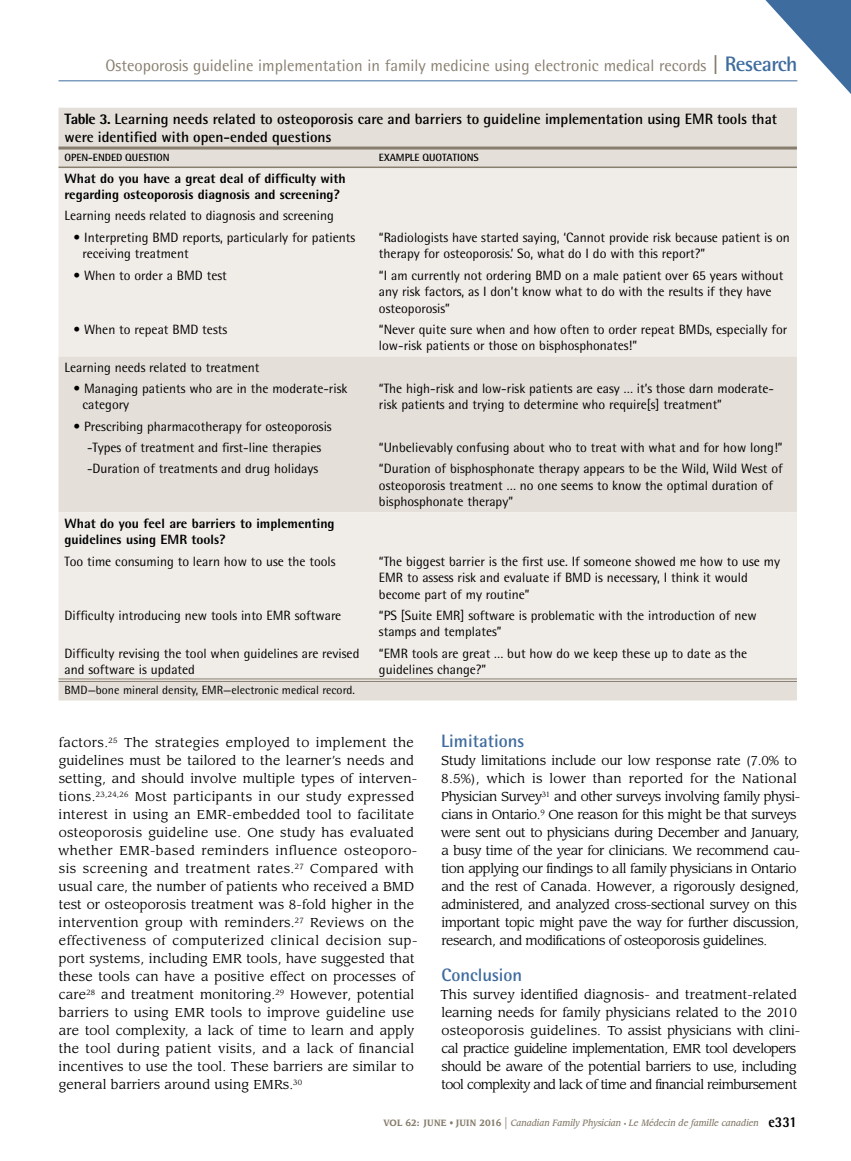
<style>
.page{position:relative;width:851px;height:1161px;background:#fff}
.page>*{position:absolute;margin:0;border:0;box-sizing:border-box;transform-origin:0 0}
.t1{font:700 18px "Rotis Semi Sans Std";color:#3f6c9f}
.t2{font:16.5px "Rotis Semi Sans Std";color:#887e6e}
.t3{font:700 15px/18px "Rotis Semi Sans Std";color:#000}
.t4{font:13.5px/16.5px "Rotis Semi Sans Std";color:#000}
.t5{font:800 13.5px/16.5px "Rotis Semi Sans Std";color:#000}
.t6{font:12.75px/18px "Leawood Std";letter-spacing:.01em;color:#000}
.t7{font:12.75px/18px "Leawood Std";letter-spacing:-.03em;color:#000}
.t8{font:12.75px/18px "Leawood Std";letter-spacing:-.025em;color:#000}
.t9{font:12px "Rotis Semi Sans Std";color:#000}
.t10{font:700 10.5px "Rotis Semi Sans Std";color:#000}
.t11{font:italic 500 9px "Leawood Std";color:#887e6e;scale:.9 1}
.s1{font-weight:700;font-size:21px}
.s2{font-weight:700;font-size:21px;color:#3f6c9f}
.s3{font-weight:800}
.s4{font-weight:700;font-style:normal}
.s5{font-weight:400;font-style:normal}
.s6{font-weight:400;font-style:normal;font-size:15px}
.s7{font-style:normal;font-size:6px}
.s8{font-family:"Rotis Semi Sans Std";font-weight:800;font-style:normal;font-size:15px;color:#000}
</style>
<div class="page">
<hr style="left:58px;top:80px;width:739px;height:1px;background:#3f6c9f">
<svg style="left:729px;top:0;width:121px;height:127px"></svg>
<div style="left:58px;top:108px;width:738px;height:592px;background:#e4dfd9"></div>
<svg style="left:58px;top:168px;width:738px;height:511px;background:#ece8e4"></svg>
<hr style="left:58px;top:147px;width:315px;height:3px;background:#887e6e">
<hr style="left:373px;top:147px;width:423px;height:3px;background:#887e6e">
<hr style="left:58px;top:167px;width:315px;height:1px;background:#887e6e">
<hr style="left:373px;top:167px;width:423px;height:1px;background:#887e6e">
<hr style="left:58px;top:679px;width:315px;height:1px;background:#887e6e">
<hr style="left:58px;top:681px;width:315px;height:1px;background:#887e6e">
<hr style="left:373px;top:679px;width:423px;height:1px;background:#887e6e">
<hr style="left:373px;top:681px;width:423px;height:1px;background:#887e6e">
<p class="t2" style="left:105px;top:56px;width:693px">Osteoporosis guideline implementation in family medicine using electronic medical records <span class="s1">|</span> <span class="s2">Research</span></p>
<p class="t3" style="left:64px;top:110px;width:714px"><span class="s3">Table 3.</span> Learning needs related to osteoporosis care and barriers to guideline implementation using EMR tools that were identified with open-ended questions</p>
<p class="t10" style="left:64px;top:151px;width:107px">OPEN-ENDED QUESTION</p>
<p class="t10" style="left:379px;top:151px;width:101px">EXAMPLE QUOTATIONS</p>
<p class="t5" style="left:64px;top:170px;width:283px">What do you have a great deal of difficulty with regarding osteoporosis diagnosis and screening?</p>
<p class="t4" style="left:64px;top:207px;width:271px">Learning needs related to diagnosis and screening</p>
<p class="t4" style="left:83px;top:229px;width:274px;text-indent:-9px">• Interpreting BMD reports, particularly for patients receiving treatment</p>
<p class="t4" style="left:379px;top:229px;width:412px">“Radiologists have started saying, ‘Cannot provide risk because patient is on therapy for osteoporosis.’ So, what do I do with this report?”</p>
<p class="t4" style="left:74px;top:267px;width:155px">• When to order a BMD test</p>
<p class="t4" style="left:379px;top:267px;width:406px">“I am currently not ordering BMD on a male patient over 65 years without any risk factors, as I don’t know what to do with the results if they have osteoporosis”</p>
<p class="t4" style="left:74px;top:321px;width:155px">• When to repeat BMD tests</p>
<p class="t4" style="left:379px;top:321px;width:410px">“Never quite sure when and how often to order repeat BMDs, especially for low-risk patients or those on bisphosphonates!”</p>
<p class="t4" style="left:64px;top:359px;width:196px">Learning needs related to treatment</p>
<p class="t4" style="left:83px;top:380px;width:266px;text-indent:-9px">• Managing patients who are in the moderate-risk category</p>
<p class="t4" style="left:379px;top:380px;width:396px">“The high-risk and low-risk patients are easy … it’s those darn moderate&shy;risk patients and trying to determine who require[s] treatment”</p>
<p class="t4" style="left:74px;top:415px;width:260px;line-height:21.3px;text-align:center">• Prescribing pharmacotherapy for osteoporosis -Types of treatment and first-line therapies</p>
<p class="t4" style="left:379px;top:439px;width:405px">“Unbelievably confusing about who to treat with what and for how long!”</p>
<p class="t4" style="left:87px;top:461px;width:233px">-Duration of treatments and drug holidays</p>
<p class="t4" style="left:379px;top:461px;width:405px">“Duration of bisphosphonate therapy appears to be the Wild, Wild West of osteoporosis treatment … no one seems to know the optimal duration of bisphosphonate therapy”</p>
<p class="t5" style="left:64px;top:515px;width:271px">What do you feel are barriers to implementing guidelines using EMR tools?</p>
<p class="t4" style="left:64px;top:553px;width:272px">Too time consuming to learn how to use the tools</p>
<p class="t4" style="left:379px;top:553px;width:402px">“The biggest barrier is the first use. If someone showed me how to use my<br>EMR to assess risk and evaluate if BMD is necessary, I think it would become part of my routine”</p>
<p class="t4" style="left:64px;top:607px;width:278px">Difficulty introducing new tools into EMR software</p>
<p class="t4" style="left:379px;top:607px;width:379px">“PS [Suite EMR] software is problematic with the introduction of new stamps and templates”</p>
<p class="t4" style="left:64px;top:645px;width:296px">Difficulty revising the tool when guidelines are revised and software is updated</p>
<p class="t4" style="left:379px;top:645px;width:370px">“EMR tools are great … but how do we keep these up to date as the guidelines change?”</p>
<p class="t9" style="left:64px;top:683px;width:292px">BMD—bone mineral density, EMR—electronic medical record.</p>
<p class="t6" style="left:58px;top:734px;width:361px">factors.<sup>25</sup> The strategies employed to implement the guidelines must be tailored to the learner’s needs and setting, and should involve multiple types of interven&shy;tions.<sup>23,24,26</sup> Most participants in our study expressed interest in using an EMR-embedded tool to facilitate osteoporosis guideline use. One study has evaluated whether EMR-based reminders influence osteoporo&shy;sis screening and treatment rates.<sup>27</sup> Compared with usual care, the number of patients who received a BMD test or osteoporosis treatment was 8-fold higher in the intervention group with reminders.<sup>27</sup> Reviews on the effectiveness of computerized clinical decision sup&shy;port systems, including EMR tools, have suggested that these tools can have a positive effect on processes of care<sup>28</sup> and treatment monitoring.<sup>29</sup> However, potential barriers to using EMR tools to improve guideline use are tool complexity, a lack of time to learn and apply the tool during patient visits, and a lack of financial incentives to use the tool. These barriers are similar to general barriers around using EMRs.<sup>30</sup></p>
<h1 class="t1" style="left:441px;top:730px;width:85px">Limitations</h1>
<p class="t7" style="left:441px;top:752px;width:361px">Study limitations include our low response rate (7.0% to 8.5%), which is lower than reported for the National Physician Survey<sup>31</sup> and other surveys involving family physi&shy;cians in Ontario.<sup>9</sup> One reason for this might be that surveys were sent out to physicians during December and January, a busy time of the year for clinicians. We recommend cau&shy;tion applying our findings to all family physicians in Ontario and the rest of Canada. However, a rigorously designed, administered, and analyzed cross-sectional survey on this important topic might pave the way for further discussion, research, and modifications of osteoporosis guidelines.</p>
<h1 class="t1" style="left:441px;top:964px;width:82px">Conclusion</h1>
<p class="t8" style="left:440px;top:986px;width:361px">This survey identified diagnosis- and treatment-related learning needs for family physicians related to the 2010 osteoporosis guidelines. To assist physicians with clini&shy;cal practice guideline implementation, EMR tool developers should be aware of the potential barriers to use, including tool complexity and lack of time and financial reimbursement</p>
<p class="t11" style="left:383px;top:1118px;width:461px"><span class="s4">VOL 62: JUNE</span> <span class="s5">•</span> <span class="s4">JUIN 2016</span> <span class="s6">|</span> Canadian Family Physician <span class="s7">•</span> Le Médecin de famille canadien <span class="s8">e331</span></p>
</div>
